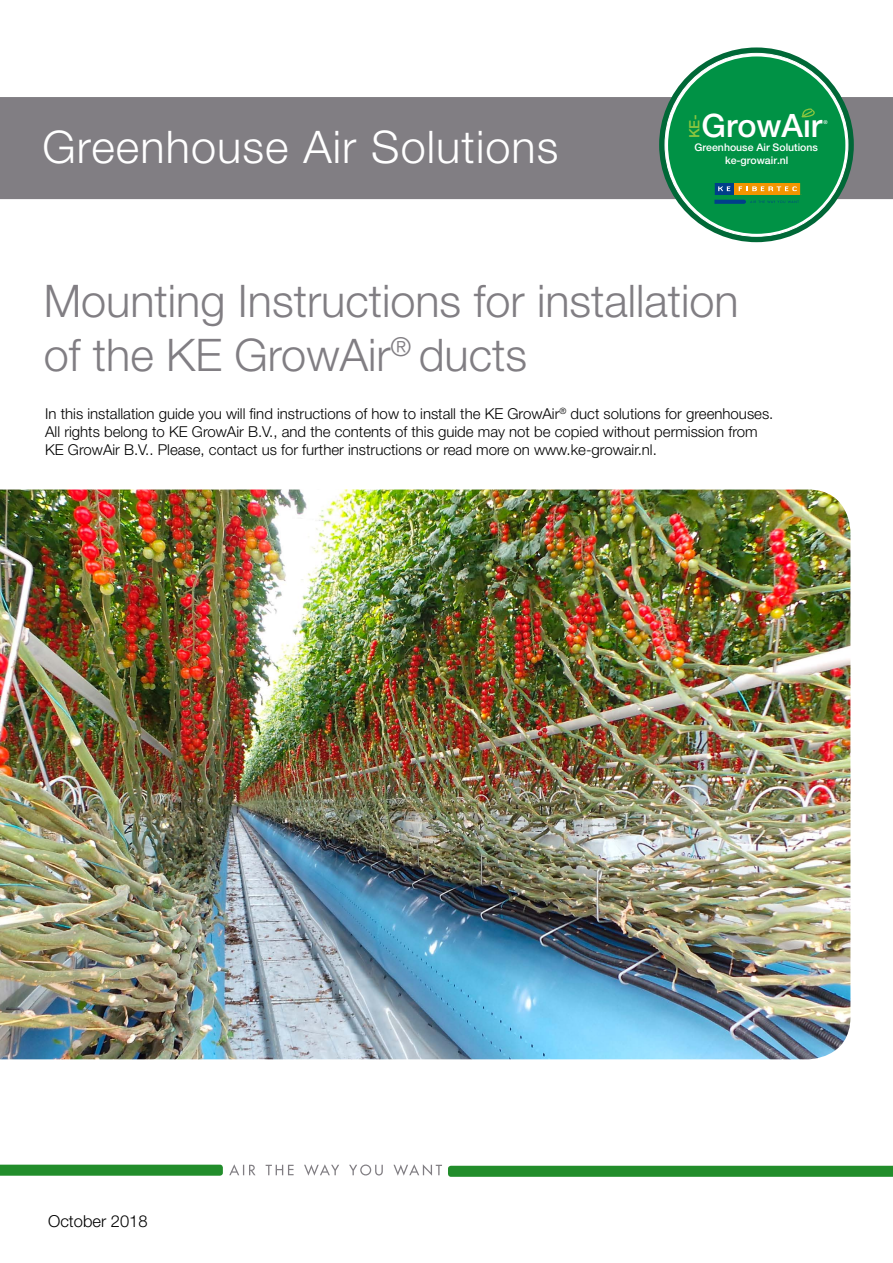
<style>
.page{position:relative;width:893px;height:1263px;background:#fff}
.page>*{position:absolute;margin:0;border:0;box-sizing:border-box;transform-origin:0 0}
.t1{font:300 45px/54px "Helvetica Neue LT";color:#817e83}
.t2{font:300 45px "Helvetica Neue LT";letter-spacing:.025em;color:#fff}
.t3{font:500 32.25px "Helvetica Neue LT";color:#fff}
.t4{font:300 16.5px "Helvetica Neue LT";color:#000}
.t5{font:300 15px/18px "Helvetica Neue LT";color:#000}
.t6{font:500 14.25px "Helvetica Neue LT";color:#8cc63f}
.t7{font:500 10.5px/12.1px "Helvetica Neue LT";color:#fff;text-align:center}
.t8{font:500 5.25px "Helvetica Neue LT";color:#fff}
</style>
<div class="page">
<div style="left:0;top:97px;width:893px;height:102px;background:#817e83"></div>
<img style="left:0;top:489px;width:850px;height:570px">
<svg style="left:0;top:1165px;width:223px;height:11px;background:#289030"></svg>
<svg style="left:229px;top:1164px;width:213px;height:12px"></svg>
<svg style="left:448px;top:1166px;width:445px;height:11px;background:#258e2e"></svg>
<svg style="left:659px;top:47px;width:195px;height:195px;background:#1b774c"></svg>
<svg style="left:665px;top:53px;width:183px;height:183px"></svg>
<div style="left:668px;top:56px;width:177px;height:178px;background:#009245;border-radius:50%"></div>
<svg style="left:714px;top:183px;width:86px;height:21px"></svg>
<svg style="left:801px;top:108px;width:14px;height:10px"></svg>
<h1 class="t2" style="left:43px;top:120px;width:518px">Greenhouse Air Solutions</h1>
<h2 class="t3" style="left:702px;top:106px;width:122px">GrowAir</h2>
<p class="t8" style="left:824px;top:119px;width:6px">®</p>
<p class="t7" style="left:695px;top:141px;width:125px">Greenhouse Air Solutions ke-growair.nl</p>
<p class="t6" style="left:686px;top:138px;width:26px;rotate:-90deg">KE-</p>
<h1 class="t1" style="left:44px;top:273px;width:696px">Mounting Instructions for installation of the KE GrowAir<sup>®</sup> ducts</h1>
<p class="t5" style="left:45px;top:404px;width:730px">In this installation guide you will find instructions of how to install the KE GrowAir<sup>®</sup> duct solutions for greenhouses.<br>All rights belong to KE GrowAir B.V., and the contents of this guide may not be copied without permission from<br>KE GrowAir B.V.. Please, contact us for further instructions or read more on www.ke-growair.nl.</p>
<p class="t4" style="left:48px;top:1211px;width:101px">October 2018</p>
</div>
